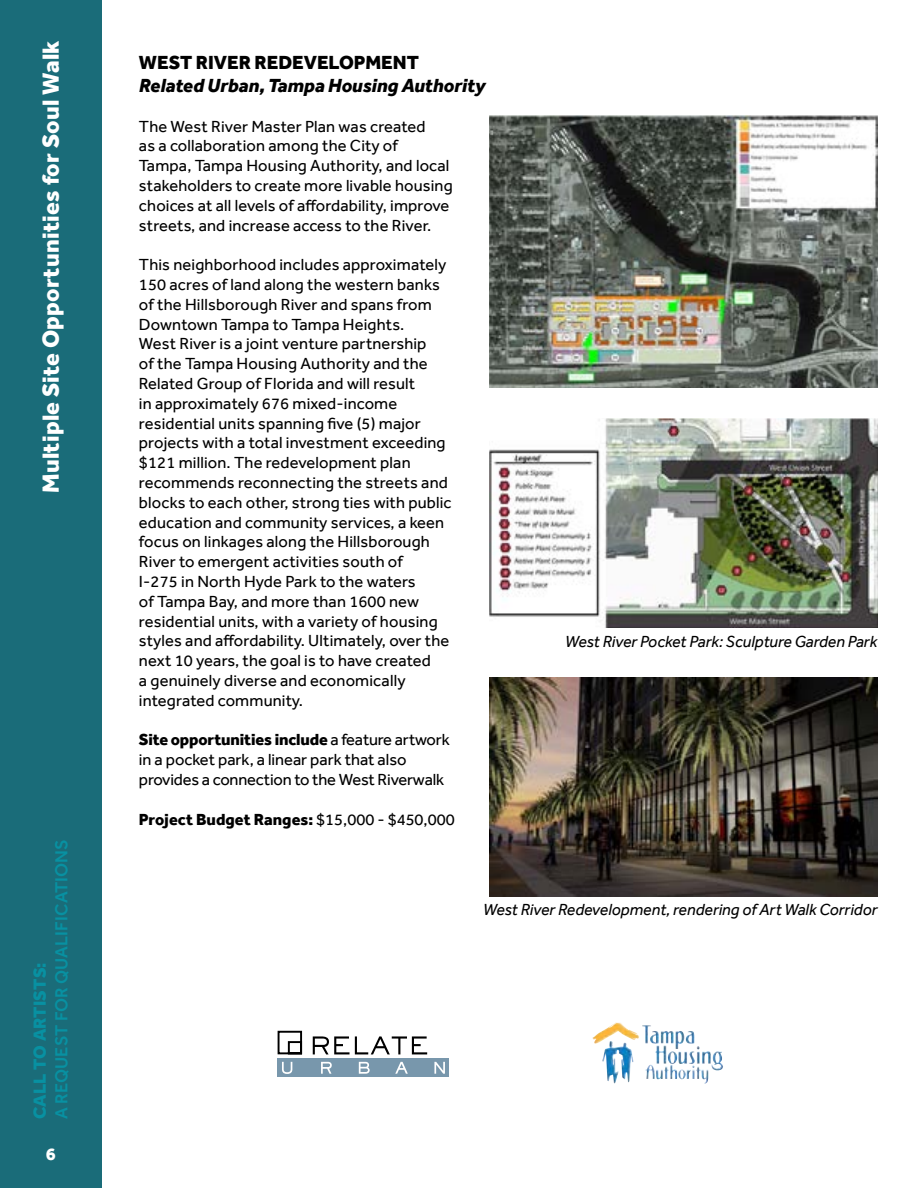
<style>
.page{position:relative;width:918px;height:1188px;background:#fff}
.page>*{position:absolute;margin:0;border:0;box-sizing:border-box;transform-origin:0 0}
.t1{font:800 24px "Effra";letter-spacing:.01em;color:#fff}
.t2{font:italic 800 19.5px "Effra";color:#000}
.t3{font:800 19.5px "Effra";color:#000}
.t4{font:500 18px "Effra";letter-spacing:.01em;color:#0891a2}
.t5{font:800 18px "Effra";letter-spacing:.01em;color:#0891a2}
.t6{font:800 18px "Effra";color:#fff}
.t7{font:16.5px/19.8px "Effra";letter-spacing:.01em;color:#000}
.t8{font:italic 16.5px "Effra";color:#000}
.t9{font:16.5px "Effra";letter-spacing:-.01em;color:#000}
.t10{font:800 16.5px "Effra";color:#000}
.s1{font-weight:800}
.s2{font-weight:400}
</style>
<div class="page">
<div style="left:0;top:0;width:101px;height:1188px;background:#1a6c79"></div>
<img style="left:489px;top:116px;width:389px;height:271px">
<img style="left:489px;top:419px;width:389px;height:209px">
<img style="left:489px;top:678px;width:389px;height:218px">
<div style="left:278px;top:1059px;width:171px;height:18px;background:#7897ac"></div>
<svg style="left:282px;top:1062px;width:10px;height:12px"></svg>
<svg style="left:321px;top:1062px;width:11px;height:12px"></svg>
<svg style="left:359px;top:1062px;width:11px;height:12px"></svg>
<svg style="left:395px;top:1062px;width:13px;height:12px"></svg>
<svg style="left:434px;top:1062px;width:11px;height:12px"></svg>
<svg style="left:313px;top:1036px;width:114px;height:18px"></svg>
<svg style="left:277px;top:1030px;width:26px;height:25px"></svg>
<img style="left:592px;top:1022px;width:99px;height:27px">
<h1 class="t1" style="left:36px;top:493px;width:454px;rotate:-90deg">Multiple Site Opportunities for Soul Walk</h1>
<p class="t5" style="left:29px;top:1119px;width:158px;rotate:-90deg">CALL TO ARTISTS:</p>
<p class="t4" style="left:51px;top:1119px;width:281px;rotate:-90deg">A REQUEST FOR QUALIFICATIONS</p>
<p class="t6" style="left:46px;top:1143px;width:12px">6</p>
<p class="t3" style="left:139px;top:50px;width:282px">WEST RIVER REDEVELOPMENT</p>
<p class="t2" style="left:139px;top:74px;width:348px">Related Urban, Tampa Housing Authority</p>
<p class="t7" style="left:139px;top:116px;width:288px">The West River Master Plan was created as a collaboration among the City of</p>
<p class="t7" style="left:139px;top:156px;width:312px">Tampa, Tampa Housing Authority, and local</p>
<p class="t7" style="left:139px;top:175px;width:315px">stakeholders to create more livable housing choices at all levels of affordability, improve streets, and increase access to the River.</p>
<p class="t7" style="left:139px;top:255px;width:309px">This neighborhood includes approximately 150 acres of land along the western banks of the Hillsborough River and spans from Downtown Tampa to Tampa Heights.<br>West River is a joint venture partnership</p>
<p class="t7" style="left:139px;top:354px;width:290px">of the Tampa Housing Authority and the</p>
<p class="t7" style="left:139px;top:373px;width:278px">Related Group of Florida and will result</p>
<p class="t7" style="left:139px;top:393px;width:260px">in approximately 676 mixed-income</p>
<p class="t7" style="left:139px;top:413px;width:283px">residential units spanning five (5) major</p>
<p class="t7" style="left:139px;top:433px;width:310px">projects with a total investment exceeding $121 million. The redevelopment plan recommends reconnecting the streets and</p>
<p class="t7" style="left:139px;top:492px;width:314px">blocks to each other, strong ties with public</p>
<p class="t7" style="left:139px;top:512px;width:307px">education and community services, a keen</p>
<p class="t7" style="left:139px;top:532px;width:292px">focus on linkages along the Hillsborough<br>River to emergent activities south of<br>I-275 in North Hyde Park to the waters</p>
<p class="t7" style="left:139px;top:591px;width:300px">of Tampa Bay, and more than 1600 new residential units, with a variety of housing</p>
<p class="t7" style="left:139px;top:631px;width:312px">styles and affordability. Ultimately, over the</p>
<p class="t7" style="left:139px;top:651px;width:294px">next 10 years, the goal is to have created</p>
<p class="t7" style="left:139px;top:670px;width:268px">a genuinely diverse and economically integrated community.</p>
<p class="t7" style="left:139px;top:730px;width:312px"><span class="s1">Site opportunities include</span> a feature artwork in a pocket park, a linear park that also</p>
<p class="t9" style="left:139px;top:770px;width:307px">provides a connection to the West Riverwalk</p>
<p class="t10" style="left:139px;top:809px;width:317px">Project Budget Ranges: <span class="s2">$15,000 - $450,000</span></p>
<p class="t8" style="left:565px;top:631px;width:314px">West River Pocket Park: Sculpture Garden Park</p>
<p class="t8" style="left:483px;top:900px;width:396px">West River Redevelopment, rendering of Art Walk Corridor</p>
</div>
